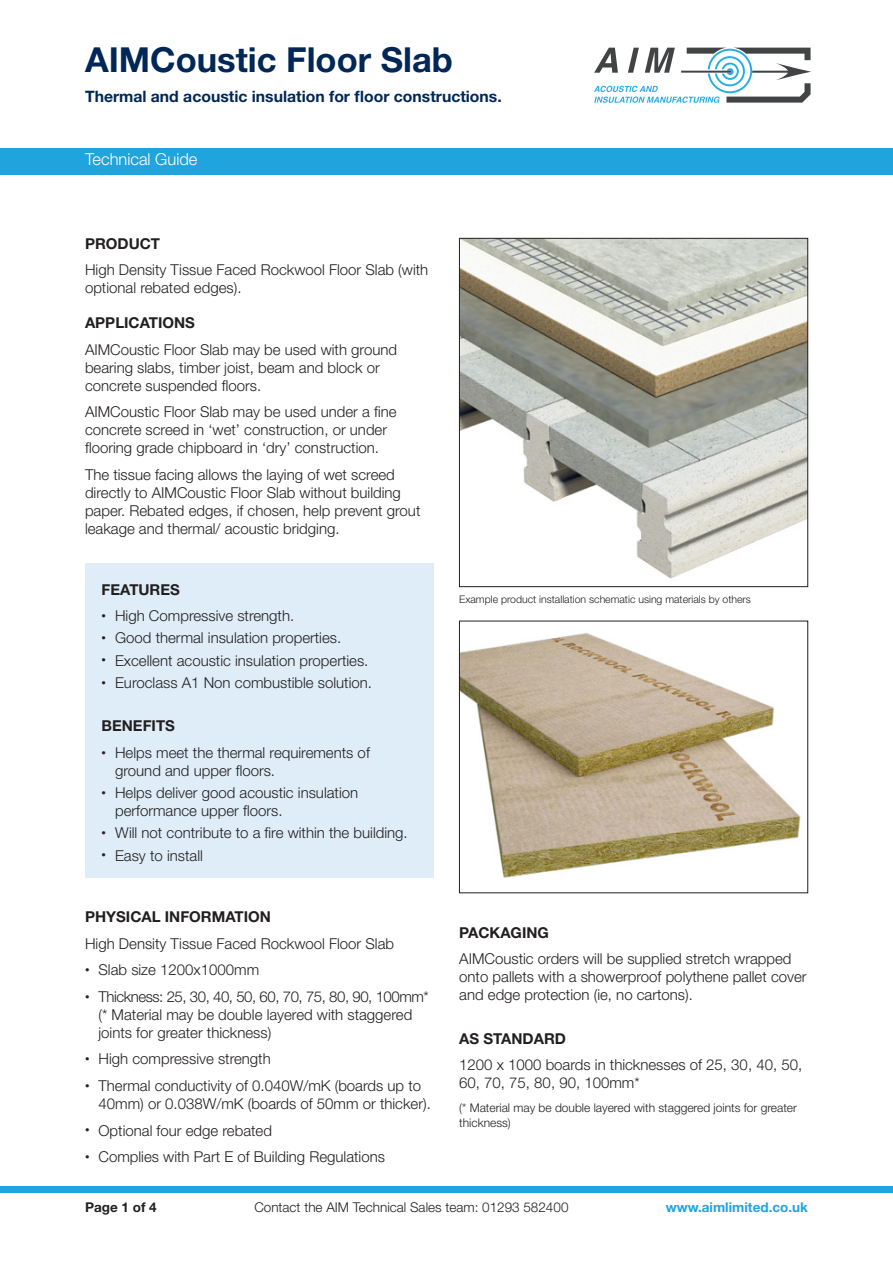
<style>
.page{position:relative;width:893px;height:1263px;background:#fff}
.page>*{position:absolute;margin:0;border:0;box-sizing:border-box;transform-origin:0 0}
.t1{font:700 34.5px "Helvetica Neue LT Std";color:#002756}
.t2{font:300 16.5px "Helvetica Neue LT Std";color:#fff}
.t3{font:700 15.75px "Helvetica Neue LT Std";color:#002756}
.t4{font:300 15px/18px "Helvetica Neue LT Std";color:#231f20}
.t5{font:700 15px "Helvetica Neue LT Std";color:#231f20}
.t6{font:300 13.5px "Helvetica Neue LT Std";color:#231f20}
.t7{font:700 13.5px "Helvetica Neue LT Std";color:#1fa4dd}
.t8{font:700 13.5px "Helvetica Neue LT Std";color:#231f20}
.t9{font:300 12px/15px "Helvetica Neue LT Std";color:#231f20}
.t10{font:300 10.5px "Helvetica Neue LT Std";color:#231f20}
.s1{font-size:9px}
</style>
<div class="page">
<div style="left:85px;top:564px;width:349px;height:314px;background:#dfedf8"></div>
<svg style="left:594px;top:48px;width:217px;height:55px"></svg>
<div style="left:0;top:148px;width:893px;height:26px;background:#1fa4dd"></div>
<div style="left:0;top:1186px;width:893px;height:6px;background:#1fa4dd"></div>
<img style="left:461px;top:240px;width:345px;height:339px">
<div style="left:459px;top:238px;width:349px;height:349px;border:1px solid #231f20"></div>
<img style="left:461px;top:633px;width:340px;height:245px">
<div style="left:459px;top:621px;width:349px;height:272px;border:1px solid #231f20"></div>
<h1 class="t1" style="left:85px;top:39px;width:369px">AIMCoustic Floor Slab</h1>
<p class="t3" style="left:85px;top:87px;width:418px">Thermal and acoustic insulation for floor constructions.</p>
<p class="t2" style="left:85px;top:149px;width:114px">Technical Guide</p>
<p class="t5" style="left:85px;top:234px;width:77px">PRODUCT</p>
<p class="t4" style="left:85px;top:261px;width:345px">High Density Tissue Faced Rockwool Floor Slab (with optional rebated edges).</p>
<p class="t5" style="left:85px;top:314px;width:111px">APPLICATIONS</p>
<p class="t4" style="left:85px;top:340px;width:314px">AIMCoustic Floor Slab may be used with ground bearing slabs, timber joist, beam and block or concrete suspended floors.</p>
<p class="t4" style="left:85px;top:403px;width:313px">AIMCoustic Floor Slab may be used under a fine concrete screed in ‘wet’ construction, or under flooring grade chipboard in ‘dry’ construction.</p>
<p class="t4" style="left:85px;top:465px;width:337px">The tissue facing allows the laying of wet screed directly to AIMCoustic Floor Slab without building paper. Rebated edges, if chosen, help prevent grout leakage and thermal/ acoustic bridging.</p>
<p class="t5" style="left:102px;top:580px;width:80px">FEATURES</p>
<p class="t4" style="left:102px;top:606px;width:194px"><span class="s1">•</span> High Compressive strength.</p>
<p class="t4" style="left:102px;top:629px;width:241px"><span class="s1">•</span> Good thermal insulation properties.</p>
<p class="t4" style="left:102px;top:651px;width:268px"><span class="s1">•</span> Excellent acoustic insulation properties.</p>
<p class="t4" style="left:102px;top:673px;width:272px"><span class="s1">•</span> Euroclass A1 Non combustible solution.</p>
<p class="t5" style="left:102px;top:717px;width:75px">BENEFITS</p>
<p class="t4" style="left:115px;top:743px;width:256px;text-indent:-14px"><span class="s1">•</span> Helps meet the thermal requirements of ground and upper floors.</p>
<p class="t4" style="left:115px;top:783px;width:245px;text-indent:-14px"><span class="s1">•</span> Helps deliver good acoustic insulation performance upper floors.</p>
<p class="t4" style="left:102px;top:824px;width:308px"><span class="s1">•</span> Will not contribute to a fire within the building.</p>
<p class="t4" style="left:102px;top:846px;width:103px"><span class="s1">•</span> Easy to install</p>
<p class="t5" style="left:85px;top:908px;width:187px">PHYSICAL INFORMATION</p>
<p class="t4" style="left:85px;top:934px;width:311px">High Density Tissue Faced Rockwool Floor Slab</p>
<p class="t4" style="left:85px;top:961px;width:176px"><span class="s1">•</span> Slab size 1200x1000mm</p>
<p class="t4" style="left:99px;top:987px;width:332px;text-indent:-14px"><span class="s1">•</span> Thickness: 25, 30, 40, 50, 60, 70, 75, 80, 90, 100mm* (* Material may be double layered with staggered joints for greater thickness)</p>
<p class="t4" style="left:85px;top:1050px;width:187px"><span class="s1">•</span> High compressive strength</p>
<p class="t4" style="left:99px;top:1076px;width:334px;text-indent:-14px"><span class="s1">•</span> Thermal conductivity of 0.040W/mK (boards up to<br>40mm) or 0.038W/mK (boards of 50mm or thicker).</p>
<p class="t4" style="left:85px;top:1121px;width:188px"><span class="s1">•</span> Optional four edge rebated</p>
<p class="t4" style="left:85px;top:1147px;width:301px"><span class="s1">•</span> Complies with Part E of Building Regulations</p>
<p class="t10" style="left:459px;top:593px;width:293px">Example product installation schematic using materials by others</p>
<p class="t5" style="left:459px;top:923px;width:91px">PACKAGING</p>
<p class="t4" style="left:459px;top:949px;width:349px">AIMCoustic orders will be supplied stretch wrapped onto pallets with a showerproof polythene pallet cover and edge protection (ie, no cartons).</p>
<p class="t5" style="left:459px;top:1029px;width:108px">AS STANDARD</p>
<p class="t4" style="left:459px;top:1056px;width:344px">1200 x 1000 boards in thicknesses of 25, 30, 40, 50,<br>60, 70, 75, 80, 90, 100mm*</p>
<p class="t9" style="left:459px;top:1100px;width:339px">(* Material may be double layered with staggered joints for greater thickness)</p>
<p class="t8" style="left:85px;top:1199px;width:73px">Page 1 of 4</p>
<p class="t6" style="left:254px;top:1199px;width:316px">Contact the AIM Technical Sales team: 01293 582400</p>
<p class="t7" style="left:666px;top:1199px;width:144px">www.aimlimited.co.uk</p>
</div>
